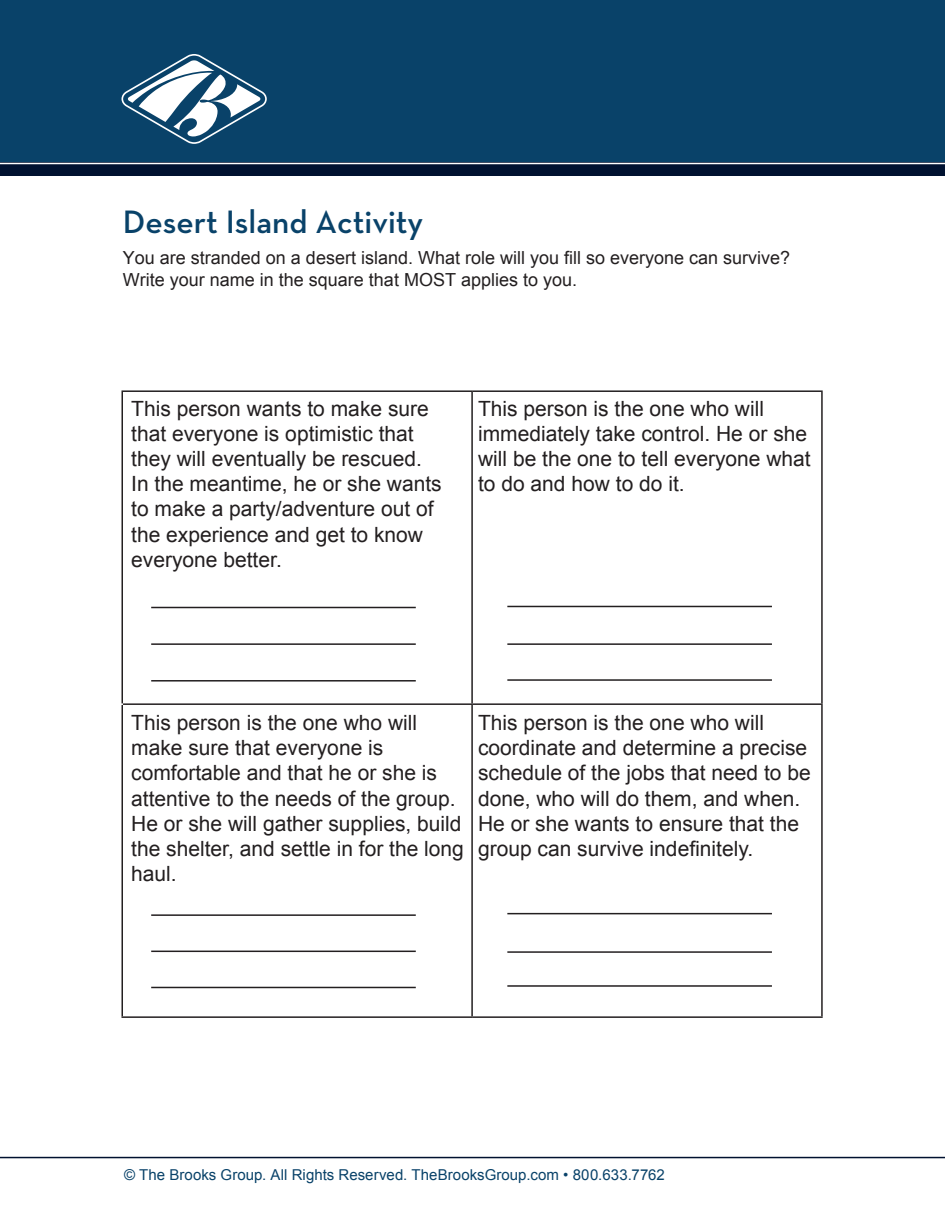
<style>
.page{position:relative;width:945px;height:1215px;background:#fff}
.page>*{position:absolute;margin:0;border:0;box-sizing:border-box;transform-origin:0 0}
.t1{font:600 33px "Neutraface Text";color:#094269}
.t2{font:21px/25.2px "Arial";color:#231f20}
.t3{font:18px/21.6px "Arial";color:#231f20}
.t4{font:15px "Arial";letter-spacing:.005em;color:#094269}
</style>
<div class="page">
<div style="left:0;top:0;width:945px;height:162px;background:#094269"></div>
<svg style="left:121px;top:54px;width:146px;height:90px"></svg>
<hr style="left:0;top:1157px;width:945px;height:1px;background:#001130">
<div style="left:0;top:162px;width:945px;height:14px;background:#001130"></div>
<hr style="left:0;top:163px;width:945px;height:1px;background:#fff">
<hr style="left:122px;top:390px;width:350px;height:2px;background:#231f20">
<hr style="left:122px;top:392px;width:1px;height:311px;background:#231f20">
<hr style="left:472px;top:390px;width:351px;height:2px;background:#231f20">
<hr style="left:471px;top:392px;width:2px;height:311px;background:#231f20">
<hr style="left:821px;top:392px;width:2px;height:311px;background:#231f20">
<hr style="left:123px;top:703px;width:349px;height:2px;background:#231f20">
<hr style="left:122px;top:705px;width:1px;height:311px;background:#231f20">
<hr style="left:472px;top:703px;width:351px;height:2px;background:#231f20">
<hr style="left:471px;top:705px;width:2px;height:311px;background:#231f20">
<hr style="left:821px;top:705px;width:2px;height:311px;background:#231f20">
<hr style="left:122px;top:1016px;width:350px;height:2px;background:#231f20">
<hr style="left:472px;top:1016px;width:351px;height:2px;background:#231f20">
<hr style="left:151px;top:607px;width:265px;height:1px;background:#231f20">
<hr style="left:507px;top:606px;width:265px;height:1px;background:#231f20">
<hr style="left:151px;top:914px;width:265px;height:2px;background:#231f20">
<hr style="left:507px;top:913px;width:265px;height:1px;background:#231f20">
<hr style="left:151px;top:643px;width:265px;height:2px;background:#231f20">
<hr style="left:507px;top:643px;width:265px;height:2px;background:#231f20">
<hr style="left:151px;top:951px;width:265px;height:1px;background:#231f20">
<hr style="left:507px;top:951px;width:265px;height:2px;background:#231f20">
<hr style="left:151px;top:987px;width:265px;height:1px;background:#231f20">
<hr style="left:507px;top:985px;width:265px;height:2px;background:#231f20">
<hr style="left:151px;top:680px;width:265px;height:2px;background:#231f20">
<hr style="left:507px;top:679px;width:265px;height:2px;background:#231f20">
<h1 class="t1" style="left:123px;top:201px;width:302px">Desert Island Activity</h1>
<p class="t3" style="left:123px;top:247px;width:669px">You are stranded on a desert island. What role will you fill so everyone can survive?<br>Write your name in the square that MOST applies to you.</p>
<p class="t2" style="left:131px;top:396px;width:312px">This person wants to make sure that everyone is optimistic that they will eventually be rescued.<br>In the meantime, he or she wants to make a party/adventure out of the experience and get to know everyone better.</p>
<p class="t2" style="left:478px;top:396px;width:334px">This person is the one who will immediately take control. He or she will be the one to tell everyone what to do and how to do it.</p>
<p class="t2" style="left:131px;top:710px;width:334px">This person is the one who will make sure that everyone is comfortable and that he or she is attentive to the needs of the group.<br>He or she will gather supplies, build the shelter, and settle in for the long haul.</p>
<p class="t2" style="left:478px;top:710px;width:334px">This person is the one who will coordinate and determine a precise schedule of the jobs that need to be done, who will do them, and when.<br>He or she wants to ensure that the group can survive indefinitely.</p>
<p class="t4" style="left:124px;top:1165px;width:542px">© The Brooks Group. All Rights Reserved. TheBrooksGroup.com • 800.633.7762</p>
</div>
